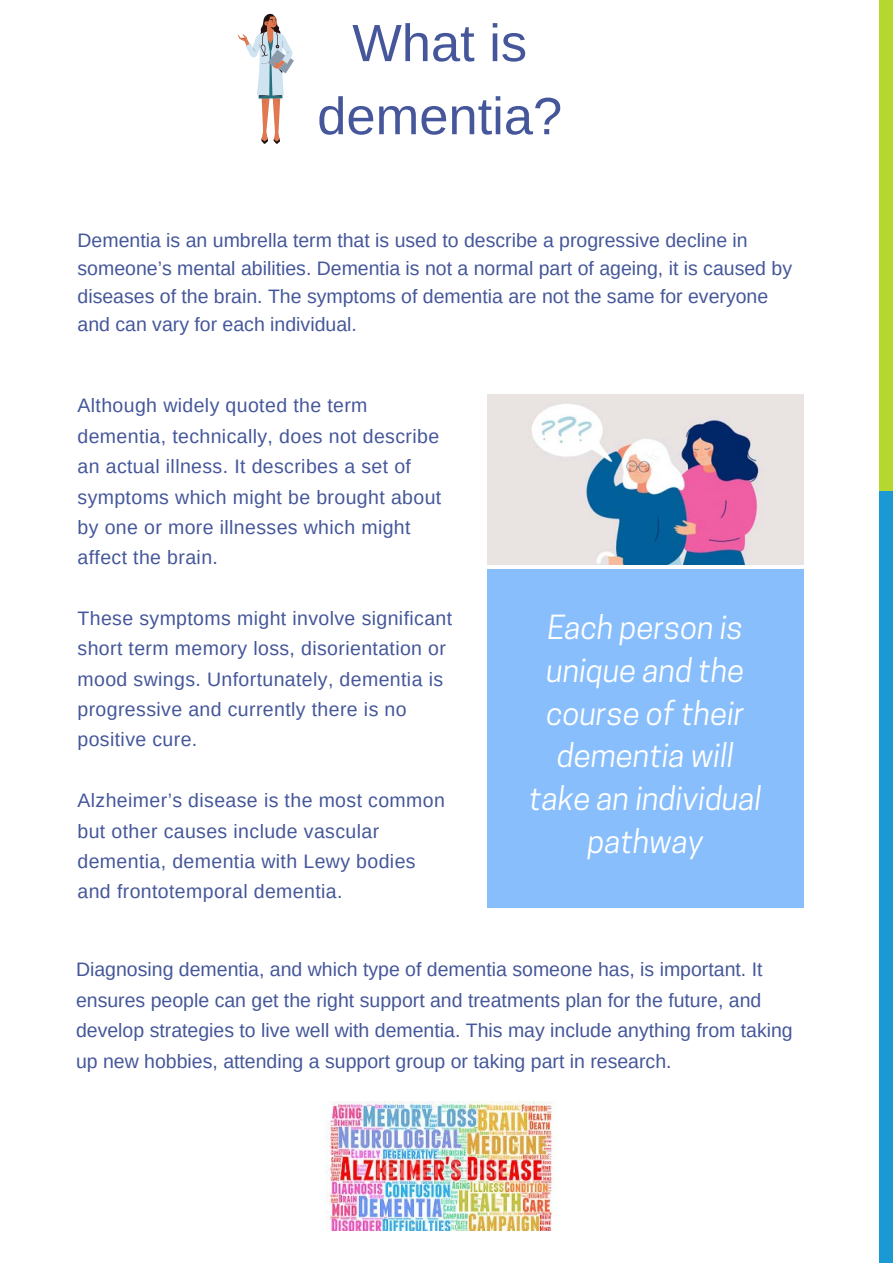
<style>
.page{position:relative;width:893px;height:1264px;background:#fff}
.page>*{position:absolute;margin:0;border:0;box-sizing:border-box;transform-origin:0 0}
.t1{font:52.5px/73.1px "Arimo";color:#45579a;text-align:center}
.t2{font:italic 31.2px/42.8px "Cooper Hewitt";color:#fff;text-align:center}
.t3{font:19.5px/28px "Arimo";color:#45579a}
.t4{font:19.5px/30.3px "Arimo";letter-spacing:.02em;color:#45579a}
</style>
<div class="page">
<div style="left:879px;top:0;width:13px;height:491px;background:#b6d82e"></div>
<div style="left:879px;top:491px;width:13px;height:771px;background:#1a99d5"></div>
<div style="left:487px;top:569px;width:316px;height:338px;background:#88befb"></div>
<svg style="left:238px;top:13px;width:56px;height:131px"></svg>
<img style="left:487px;top:395px;width:316px;height:170px">
<img style="left:326px;top:1101px;width:229px;height:128px">
<h1 class="t1" style="left:317px;top:6px;width:246px">What is dementia?</h1>
<p class="t3" style="left:77px;top:226px;width:716px">Dementia is an umbrella term that is used to describe a progressive decline in someone’s mental abilities. Dementia is not a normal part of ageing, it is caused by diseases of the brain. The symptoms of dementia are not the same for everyone and can vary for each individual.</p>
<p class="t4" style="left:77px;top:390px;width:365px">Although widely quoted the term dementia, technically, does not describe an actual illness. It describes a set of symptoms which might be brought about by one or more illnesses which might affect the brain.</p>
<p class="t4" style="left:77px;top:603px;width:376px">These symptoms might involve significant short term memory loss, disorientation or mood swings. Unfortunately, dementia is progressive and currently there is no positive cure.</p>
<p class="t4" style="left:77px;top:785px;width:369px">Alzheimer’s disease is the most common but other causes include vascular dementia, dementia with Lewy bodies and frontotemporal dementia.</p>
<h2 class="t2" style="left:529px;top:610px;width:233px">Each person is unique and the course of their dementia will take an individual pathway</h2>
<p class="t3" style="left:76px;top:954px;width:718px;line-height:30.3px">Diagnosing dementia, and which type of dementia someone has, is important. It ensures people can get the right support and treatments plan for the future, and develop strategies to live well with dementia. This may include anything from taking up new hobbies, attending a support group or taking part in research.</p>
</div>
